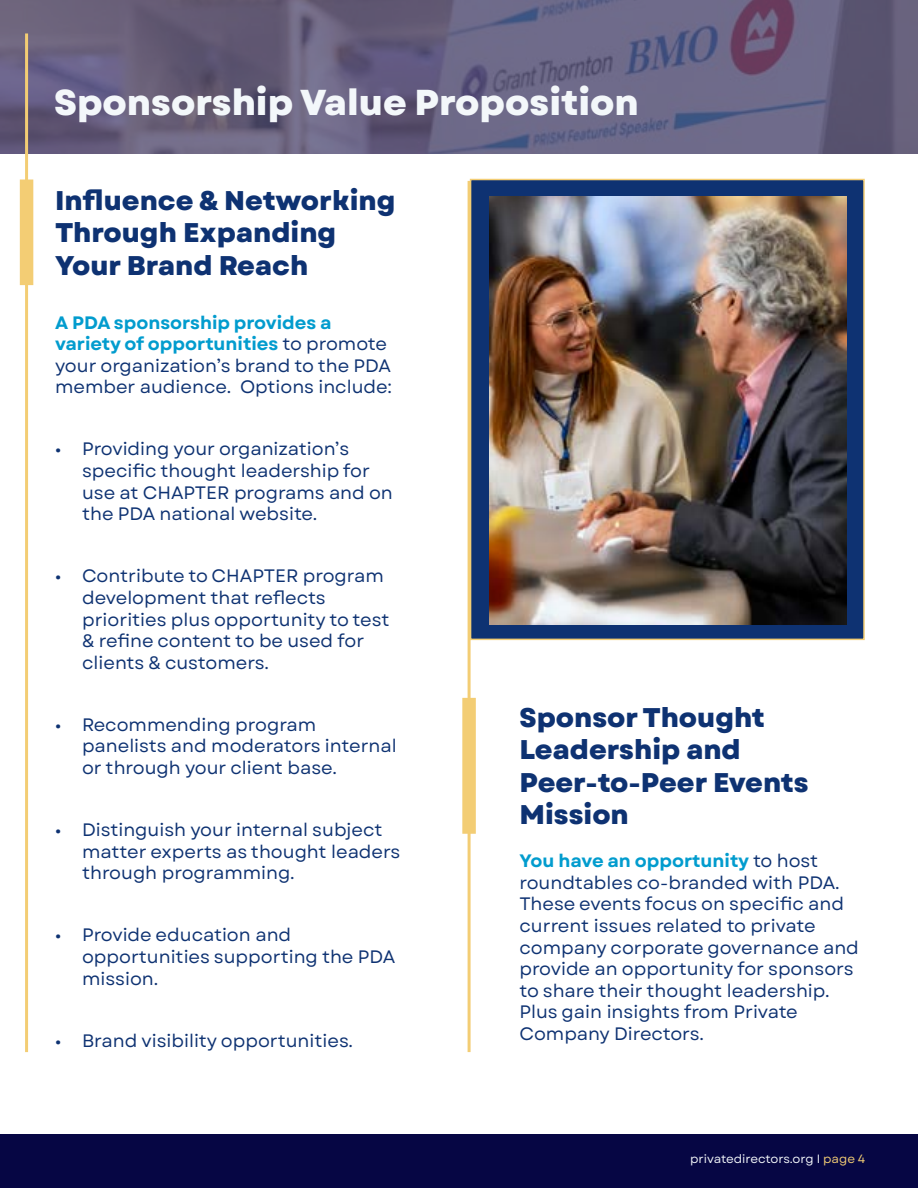
<style>
.page{position:relative;width:918px;height:1188px;background:#fff}
.page>*{position:absolute;margin:0;border:0;box-sizing:border-box;transform-origin:0 0}
.t1{font:800 36px "Garet";color:#f3f7fa}
.t2{font:800 27px/32.4px "Garet";color:#0e3272}
.Body_Blue{font:18px/21.6px "Garet";color:#0e3272}
.t3{font:12px "Garet";color:#f3f7fa}
.s1{font-weight:700;color:#029cce}
.s2{color:#f3cd74}
</style>
<div class="page">
<div style="left:0;top:1134px;width:918px;height:54px;background:#060644"></div>
<svg style="left:0;top:0;width:918px;height:153px;background:#66607e"></svg>
<hr style="left:25px;top:33px;width:3px;height:1019px;background:#f3cd74">
<div style="left:20px;top:180px;width:13px;height:105px;background:#f3cd74"></div>
<hr style="left:468px;top:181px;width:3px;height:871px;background:#f3cd74">
<div style="left:470px;top:179px;width:395px;height:461px;background:#0e3272;border:2px solid #f3cd74"></div>
<div style="left:462px;top:698px;width:14px;height:136px;background:#f3cd74"></div>
<img style="left:489px;top:197px;width:358px;height:427px">
<p class="t1" style="left:54px;top:80px;width:586px">Sponsorship Value Proposition</p>
<p class="t2" style="left:55px;top:185px;width:342px">Influence &amp; Networking<br>Through Expanding<br>Your Brand Reach</p>
<p class="Body_Blue" style="left:55px;top:312px;width:339px"><span class="s1">A PDA sponsorship provides a variety of opportunities</span> to promote your organization’s brand to the PDA member audience. Options include:</p>
<p class="Body_Blue" style="left:82px;top:439px;width:312px;text-indent:-27px">• Providing your organization’s specific thought leadership for use at CHAPTER programs and on the PDA national website.</p>
<p class="Body_Blue" style="left:82px;top:566px;width:309px;text-indent:-27px">• Contribute to CHAPTER program development that reflects priorities plus opportunity to test &amp; refine content to be used for clients &amp; customers.</p>
<p class="Body_Blue" style="left:82px;top:714px;width:316px;text-indent:-27px">• Recommending program panelists and moderators internal or through your client base.</p>
<p class="Body_Blue" style="left:82px;top:820px;width:320px;text-indent:-27px">• Distinguish your internal subject matter experts as thought leaders through programming.</p>
<p class="Body_Blue" style="left:82px;top:925px;width:315px;text-indent:-27px">• Provide education and opportunities supporting the PDA mission.</p>
<p class="Body_Blue" style="left:55px;top:1030px;width:300px">• Brand visibility opportunities.</p>
<p class="t2" style="left:519px;top:702px;width:291px">Sponsor Thought<br>Leadership and<br>Peer-to-Peer Events<br>Mission</p>
<p class="Body_Blue" style="left:519px;top:851px;width:341px"><span class="s1">You have an opportunity</span> to host roundtables co-branded with PDA.<br>These events focus on specific and current issues related to private company corporate governance and provide an opportunity for sponsors to share their thought leadership.<br>Plus gain insights from Private<br>Company Directors.</p>
<p class="t3" style="left:690px;top:1151px;width:176px">privatedirectors.org І <span class="s2">page 4</span></p>
</div>
